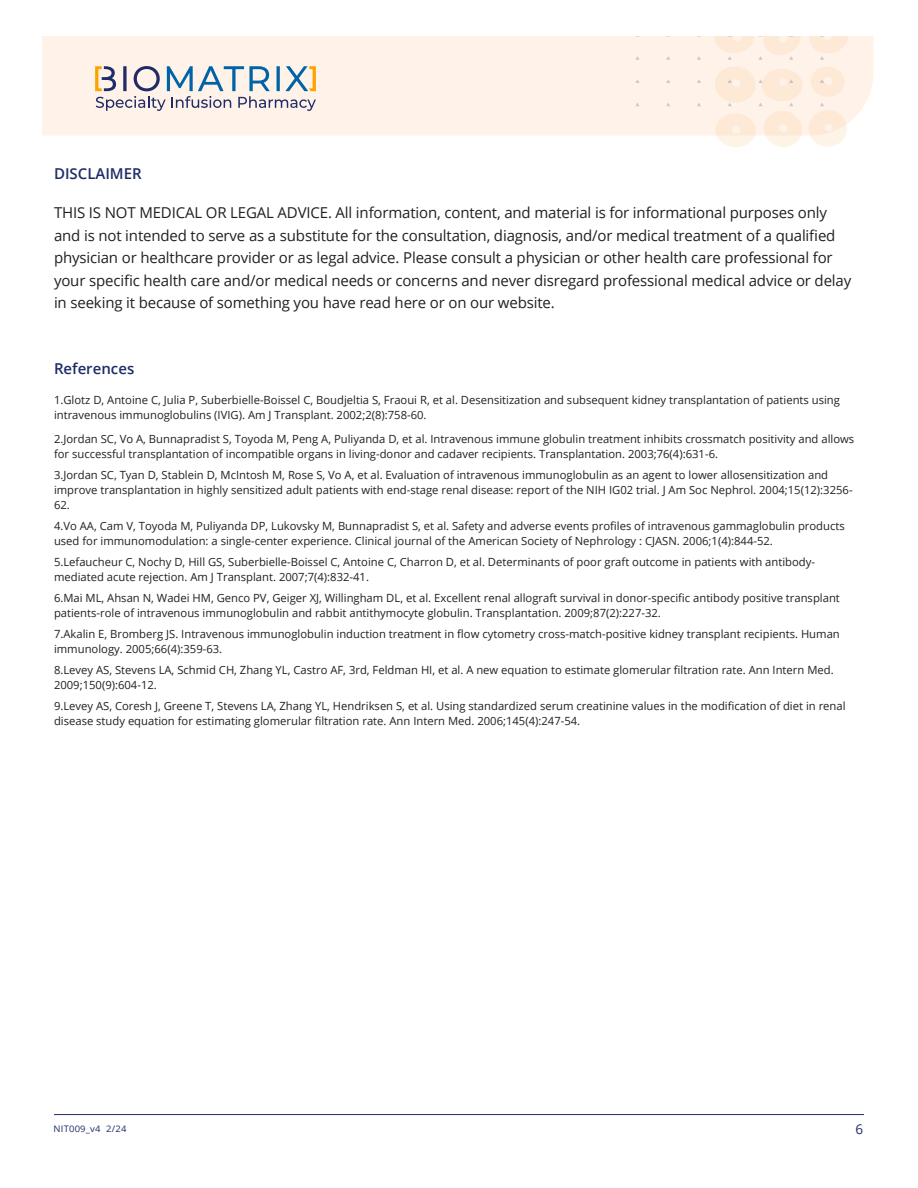
<style>
.page{position:relative;width:918px;height:1188px;background:#fff}
.page>*{position:absolute;margin:0;border:0;box-sizing:border-box;transform-origin:0 0}
.t1{font:15px/22.5px "Open Sans";letter-spacing:-.01em;color:#231f20}
.t2{font:600 15px "Open Sans";color:#202c68}
.t3{font:13.5px "Open Sans";color:#202c68}
.t4{font:11.25px/15px "Open Sans";color:#231f20}
.t5{font:9px "Open Sans";letter-spacing:.02em;color:#202c68;scale:1.05 1}
</style>
<div class="page">
<hr style="left:54px;top:1114px;width:810px;height:1px;background:#202c68">
<div style="left:42px;top:36px;width:831px;height:100px;background:#fef2e9"></div>
<svg style="left:95px;top:66px;width:221px;height:45px;background:#c8c9cd"></svg>
<svg style="left:635px;top:56px;width:5px;height:4px"></svg>
<svg style="left:666px;top:56px;width:4px;height:4px"></svg>
<svg style="left:697px;top:56px;width:4px;height:4px"></svg>
<svg style="left:715px;top:36px;width:86px;height:24px;background:#fcecde"></svg>
<svg style="left:810px;top:36px;width:38px;height:24px"></svg>
<svg style="left:635px;top:79px;width:5px;height:4px"></svg>
<svg style="left:666px;top:79px;width:4px;height:4px"></svg>
<svg style="left:697px;top:79px;width:4px;height:4px"></svg>
<svg style="left:811px;top:67px;width:34px;height:30px"></svg>
<svg style="left:635px;top:103px;width:5px;height:3px"></svg>
<svg style="left:666px;top:103px;width:4px;height:3px"></svg>
<svg style="left:697px;top:103px;width:4px;height:3px"></svg>
<svg style="left:715px;top:66px;width:88px;height:81px;background:#fdeedf"></svg>
<svg style="left:809px;top:103px;width:38px;height:44px;background:#fdefe2"></svg>
<p class="t2" style="left:54px;top:163px;width:89px">DISCLAIMER</p>
<p class="t1" style="left:54px;top:201px;width:799px">THIS IS NOT MEDICAL OR LEGAL ADVICE. All information, content, and material is for informational purposes only and is not intended to serve as a substitute for the consultation, diagnosis, and/or medical treatment of a qualified physician or healthcare provider or as legal advice. Please consult a physician or other health care professional for your specific health care and/or medical needs or concerns and never disregard professional medical advice or delay in seeking it because of something you have read here or on our website.</p>
<p class="t2" style="left:54px;top:358px;width:82px">References</p>
<p class="t4" style="left:54px;top:392px;width:788px">1.Glotz D, Antoine C, Julia P, Suberbielle-Boissel C, Boudjeltia S, Fraoui R, et al. Desensitization and subsequent kidney transplantation of patients using intravenous immunoglobulins (IVIG). Am J Transplant. 2002;2(8):758-60.</p>
<p class="t4" style="left:54px;top:431px;width:802px">2.Jordan SC, Vo A, Bunnapradist S, Toyoda M, Peng A, Puliyanda D, et al. Intravenous immune globulin treatment inhibits crossmatch positivity and allows for successful transplantation of incompatible organs in living-donor and cadaver recipients. Transplantation. 2003;76(4):631-6.</p>
<p class="t4" style="left:54px;top:467px;width:800px">3.Jordan SC, Tyan D, Stablein D, McIntosh M, Rose S, Vo A, et al. Evaluation of intravenous immunoglobulin as an agent to lower allosensitization and improve transplantation in highly sensitized adult patients with end-stage renal disease: report of the NIH IG02 trial. J Am Soc Nephrol. 2004;15(12):3256-<br>62.</p>
<p class="t4" style="left:54px;top:518px;width:792px">4.Vo AA, Cam V, Toyoda M, Puliyanda DP, Lukovsky M, Bunnapradist S, et al. Safety and adverse events profiles of intravenous gammaglobulin products used for immunomodulation: a single-center experience. Clinical journal of the American Society of Nephrology : CJASN. 2006;1(4):844-52.</p>
<p class="t4" style="left:54px;top:554px;width:763px">5.Lefaucheur C, Nochy D, Hill GS, Suberbielle-Boissel C, Antoine C, Charron D, et al. Determinants of poor graft outcome in patients with antibody&shy;mediated acute rejection. Am J Transplant. 2007;7(4):832-41.</p>
<p class="t4" style="left:54px;top:590px;width:787px">6.Mai ML, Ahsan N, Wadei HM, Genco PV, Geiger XJ, Willingham DL, et al. Excellent renal allograft survival in donor-specific antibody positive transplant patients-role of intravenous immunoglobulin and rabbit antithymocyte globulin. Transplantation. 2009;87(2):227-32.</p>
<p class="t4" style="left:54px;top:626px;width:787px">7.Akalin E, Bromberg JS. Intravenous immunoglobulin induction treatment in flow cytometry cross-match-positive kidney transplant recipients. Human immunology. 2005;66(4):359-63.</p>
<p class="t4" style="left:54px;top:662px;width:781px">8.Levey AS, Stevens LA, Schmid CH, Zhang YL, Castro AF, 3rd, Feldman HI, et al. A new equation to estimate glomerular filtration rate. Ann Intern Med.<br>2009;150(9):604-12.</p>
<p class="t4" style="left:54px;top:698px;width:793px">9.Levey AS, Coresh J, Greene T, Stevens LA, Zhang YL, Hendriksen S, et al. Using standardized serum creatinine values in the modification of diet in renal disease study equation for estimating glomerular filtration rate. Ann Intern Med. 2006;145(4):247-54.</p>
<p class="t5" style="left:54px;top:1122px;width:71px">NIT009_v4 2/24</p>
<p class="t3" style="left:855px;top:1119px;width:9px">6</p>
</div>
